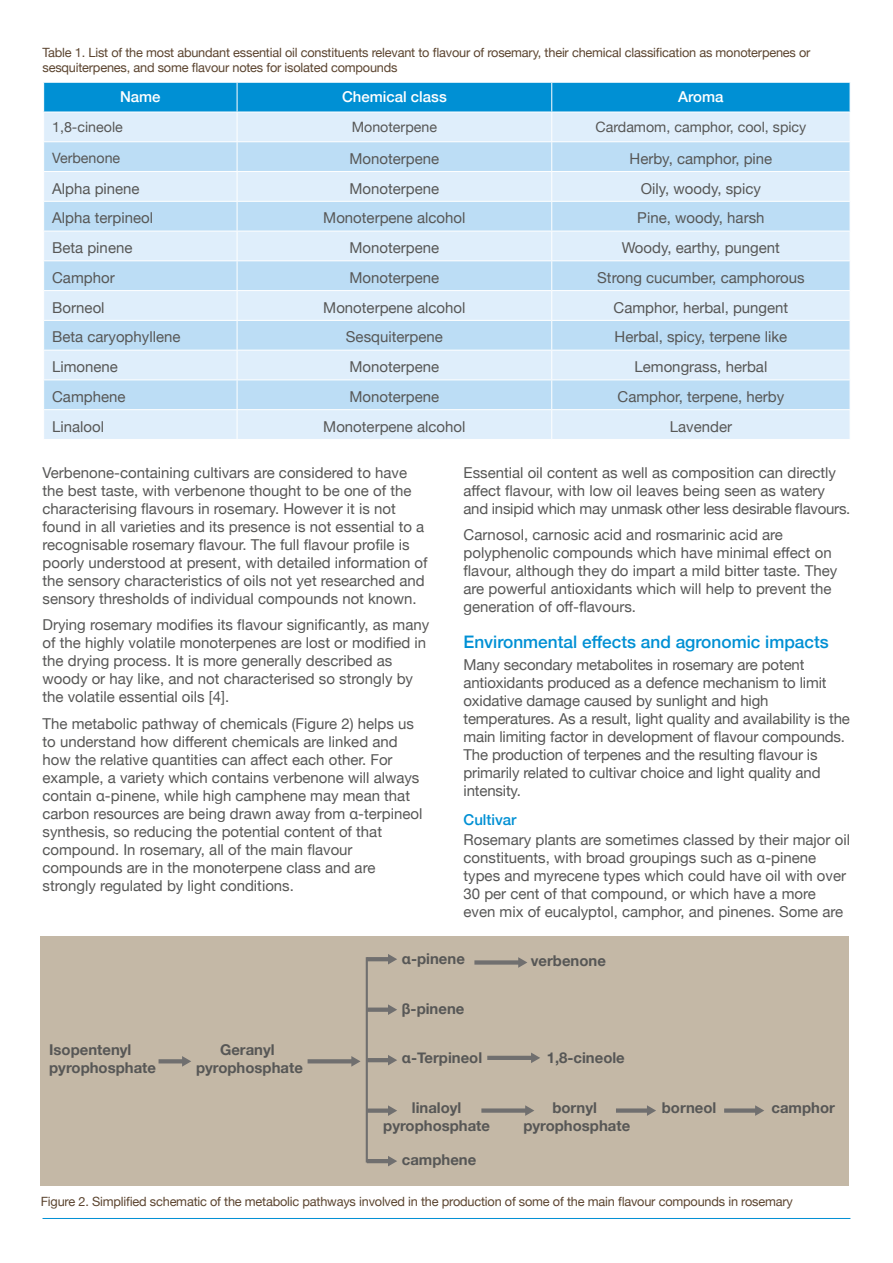
<style>
.page{position:relative;width:893px;height:1263px;background:#fff}
.page>*{position:absolute;margin:0;border:0;box-sizing:border-box;transform-origin:0 0}
.BLUE_SUB_HEADING_1{font:500 17.25px "Helvetica Neue";color:#0090d4}
.MAIN_BODY{font:15px/18px "Helvetica Neue";color:#575756}
.TABLE_TEXT_BODY{font:15px "Helvetica Neue";color:#575756}
.TABLE_TEXT_TITLE{font:500 15px "Helvetica Neue";color:#fff}
.BLUE_SUB_HEADING_2{font:500 15px "Helvetica Neue";color:#0090d4}
.t1{font:700 14.85px/17.9px "Helvetica Neue";color:#575756;text-align:center}
.TABLE_TEXT_BODY-2{font:14.25px "Helvetica Neue";color:#575756}
.MAIN_CAPTION{font:12.75px/15.3px "Helvetica Neue";letter-spacing:-.015em;color:#5c4530}
</style>
<div class="page">
<hr style="left:43px;top:1218px;width:807px;height:1px;background:#0090d4">
<svg style="left:43px;top:82px;width:808px;height:357px;background:#c0e0f5"></svg>
<div style="left:41px;top:936px;width:808px;height:249px;background:#c4b8a6"></div>
<svg style="left:159px;top:1059px;width:23px;height:4px"></svg>
<svg style="left:182px;top:1056px;width:9px;height:11px"></svg>
<svg style="left:308px;top:1059px;width:43px;height:4px"></svg>
<svg style="left:351px;top:1056px;width:10px;height:11px"></svg>
<div style="left:616px;top:1108px;width:32px;height:5px;background:#706f6f"></div>
<svg style="left:647px;top:1105px;width:9px;height:11px"></svg>
<div style="left:724px;top:1108px;width:33px;height:5px;background:#706f6f"></div>
<svg style="left:755px;top:1105px;width:9px;height:11px"></svg>
<hr style="left:487px;top:1056px;width:46px;height:4px;background:#706f6f">
<svg style="left:531px;top:1052px;width:9px;height:11px"></svg>
<div style="left:481px;top:1108px;width:46px;height:5px;background:#706f6f"></div>
<svg style="left:525px;top:1105px;width:9px;height:11px"></svg>
<div style="left:474px;top:960px;width:46px;height:5px;background:#706f6f"></div>
<svg style="left:518px;top:957px;width:9px;height:11px"></svg>
<hr style="left:367px;top:957px;width:23px;height:4px;background:#706f6f">
<svg style="left:388px;top:954px;width:9px;height:10px"></svg>
<div style="left:367px;top:1007px;width:23px;height:5px;background:#706f6f"></div>
<svg style="left:388px;top:1004px;width:9px;height:11px"></svg>
<hr style="left:367px;top:1058px;width:23px;height:4px;background:#706f6f">
<svg style="left:388px;top:1055px;width:9px;height:10px"></svg>
<div style="left:367px;top:1108px;width:23px;height:5px;background:#706f6f"></div>
<svg style="left:388px;top:1105px;width:9px;height:11px"></svg>
<hr style="left:367px;top:1159px;width:23px;height:4px;background:#706f6f">
<svg style="left:388px;top:1156px;width:9px;height:10px"></svg>
<hr style="left:366px;top:957px;width:2px;height:205px;background:#706f6f">
<p class="MAIN_CAPTION" style="left:43px;top:45px;width:769px">Table 1. List of the most abundant essential oil constituents relevant to flavour of rosemary, their chemical classification as monoterpenes or sesquiterpenes, and some flavour notes for isolated compounds</p>
<p class="TABLE_TEXT_TITLE" style="left:120px;top:85px;width:42px">Name</p>
<p class="TABLE_TEXT_TITLE" style="left:342px;top:85px;width:106px">Chemical class</p>
<p class="TABLE_TEXT_TITLE" style="left:678px;top:85px;width:47px">Aroma</p>
<p class="TABLE_TEXT_BODY-2" style="left:52px;top:116px;width:72px">1,8-cineole</p>
<p class="TABLE_TEXT_BODY-2" style="left:352px;top:116px;width:87px">Monoterpene</p>
<p class="TABLE_TEXT_BODY-2" style="left:595px;top:116px;width:212px">Cardamom, camphor, cool, spicy</p>
<p class="TABLE_TEXT_BODY-2" style="left:52px;top:148px;width:70px">Verbenone</p>
<p class="TABLE_TEXT_BODY" style="left:350px;top:148px;width:91px">Monoterpene</p>
<p class="TABLE_TEXT_BODY" style="left:629px;top:148px;width:144px">Herby, camphor, pine</p>
<p class="TABLE_TEXT_BODY" style="left:52px;top:177px;width:89px">Alpha pinene</p>
<p class="TABLE_TEXT_BODY" style="left:350px;top:177px;width:91px">Monoterpene</p>
<p class="TABLE_TEXT_BODY" style="left:641px;top:177px;width:122px">Oily, woody, spicy</p>
<p class="TABLE_TEXT_BODY" style="left:52px;top:207px;width:102px">Alpha terpineol</p>
<p class="TABLE_TEXT_BODY" style="left:323px;top:207px;width:144px">Monoterpene alcohol</p>
<p class="TABLE_TEXT_BODY" style="left:637px;top:207px;width:129px">Pine, woody, harsh</p>
<p class="TABLE_TEXT_BODY" style="left:52px;top:237px;width:82px">Beta pinene</p>
<p class="TABLE_TEXT_BODY" style="left:350px;top:237px;width:91px">Monoterpene</p>
<p class="TABLE_TEXT_BODY" style="left:622px;top:237px;width:160px">Woody, earthy, pungent</p>
<p class="TABLE_TEXT_BODY" style="left:52px;top:267px;width:64px">Camphor</p>
<p class="TABLE_TEXT_BODY" style="left:350px;top:267px;width:91px">Monoterpene</p>
<p class="TABLE_TEXT_BODY" style="left:597px;top:267px;width:209px">Strong cucumber, camphorous</p>
<p class="TABLE_TEXT_BODY" style="left:52px;top:296px;width:54px">Borneol</p>
<p class="TABLE_TEXT_BODY" style="left:323px;top:296px;width:144px">Monoterpene alcohol</p>
<p class="TABLE_TEXT_BODY" style="left:613px;top:296px;width:176px">Camphor, herbal, pungent</p>
<p class="TABLE_TEXT_BODY" style="left:52px;top:326px;width:130px">Beta caryophyllene</p>
<p class="TABLE_TEXT_BODY" style="left:346px;top:326px;width:98px">Sesquiterpene</p>
<p class="TABLE_TEXT_BODY" style="left:614px;top:326px;width:174px">Herbal, spicy, terpene like</p>
<p class="TABLE_TEXT_BODY" style="left:52px;top:356px;width:67px">Limonene</p>
<p class="TABLE_TEXT_BODY" style="left:350px;top:356px;width:91px">Monoterpene</p>
<p class="TABLE_TEXT_BODY" style="left:634px;top:356px;width:134px">Lemongrass, herbal</p>
<p class="TABLE_TEXT_BODY" style="left:52px;top:386px;width:75px">Camphene</p>
<p class="TABLE_TEXT_BODY" style="left:350px;top:386px;width:91px">Monoterpene</p>
<p class="TABLE_TEXT_BODY" style="left:618px;top:386px;width:168px">Camphor, terpene, herby</p>
<p class="TABLE_TEXT_BODY" style="left:52px;top:415px;width:53px">Linalool</p>
<p class="TABLE_TEXT_BODY" style="left:323px;top:415px;width:144px">Monoterpene alcohol</p>
<p class="TABLE_TEXT_BODY" style="left:670px;top:415px;width:64px">Lavender</p>
<p class="MAIN_BODY" style="left:43px;top:464px;width:387px">Verbenone-containing cultivars are considered to have the best taste, with verbenone thought to be one of the characterising flavours in rosemary. However it is not found in all varieties and its presence is not essential to a recognisable rosemary flavour. The full flavour profile is poorly understood at present, with detailed information of the sensory characteristics of oils not yet researched and sensory thresholds of individual compounds not known.</p>
<p class="MAIN_BODY" style="left:43px;top:617px;width:388px">Drying rosemary modifies its flavour significantly, as many of the highly volatile monoterpenes are lost or modified in the drying process. It is more generally described as woody or hay like, and not characterised so strongly by the volatile essential oils [4].</p>
<p class="MAIN_BODY" style="left:43px;top:715px;width:381px">The metabolic pathway of chemicals (Figure 2) helps us to understand how different chemicals are linked and how the relative quantities can affect each other. For example, a variety which contains verbenone will always contain α-pinene, while high camphene may mean that carbon resources are being drawn away from α-terpineol synthesis, so reducing the potential content of that compound. In rosemary, all of the main flavour compounds are in the monoterpene class and are strongly regulated by light conditions.</p>
<p class="MAIN_BODY" style="left:463px;top:464px;width:388px">Essential oil content as well as composition can directly affect flavour, with low oil leaves being seen as watery and insipid which may unmask other less desirable flavours.</p>
<p class="MAIN_BODY" style="left:463px;top:527px;width:375px">Carnosol, carnosic acid and rosmarinic acid are polyphenolic compounds which have minimal effect on flavour, although they do impart a mild bitter taste. They are powerful antioxidants which will help to prevent the generation of off-flavours.</p>
<p class="BLUE_SUB_HEADING_1" style="left:463px;top:628px;width:367px">Environmental effects and agronomic impacts</p>
<p class="MAIN_BODY" style="left:463px;top:657px;width:388px">Many secondary metabolites in rosemary are potent antioxidants produced as a defence mechanism to limit oxidative damage caused by sunlight and high temperatures. As a result, light quality and availability is the main limiting factor in development of flavour compounds.<br>The production of terpenes and the resulting flavour is primarily related to cultivar choice and light quality and intensity.</p>
<p class="BLUE_SUB_HEADING_2" style="left:463px;top:807px;width:55px">Cultivar</p>
<p class="MAIN_BODY" style="left:463px;top:832px;width:388px">Rosemary plants are sometimes classed by their major oil constituents, with broad groupings such as α-pinene types and myrecene types which could have oil with over 30 per cent of that compound, or which have a more even mix of eucalyptol, camphor, and pinenes. Some are</p>
<p class="t1" style="left:402px;top:950px;width:65px">α-pinene</p>
<p class="t1" style="left:531px;top:952px;width:77px">verbenone</p>
<p class="t1" style="left:402px;top:1000px;width:64px">β-pinene</p>
<p class="t1" style="left:49px;top:1041px;width:108px;text-align:left">Isopentenyl pyrophosphate</p>
<p class="t1" style="left:196px;top:1041px;width:108px">Geranyl pyrophosphate</p>
<p class="t1" style="left:402px;top:1049px;width:82px">α-Terpineol</p>
<p class="t1" style="left:383px;top:1099px;width:108px">linaloyl pyrophosphate</p>
<p class="t1" style="left:402px;top:1151px;width:76px">camphene</p>
<p class="t1" style="left:547px;top:1049px;width:80px">1,8-cineole</p>
<p class="t1" style="left:523px;top:1099px;width:108px">bornyl pyrophosphate</p>
<p class="t1" style="left:662px;top:1099px;width:56px">borneol</p>
<p class="t1" style="left:771px;top:1099px;width:65px">camphor</p>
<p class="MAIN_CAPTION" style="left:41px;top:1194px;width:753px">Figure 2. Simplified schematic of the metabolic pathways involved in the production of some of the main flavour compounds in rosemary</p>
</div>
